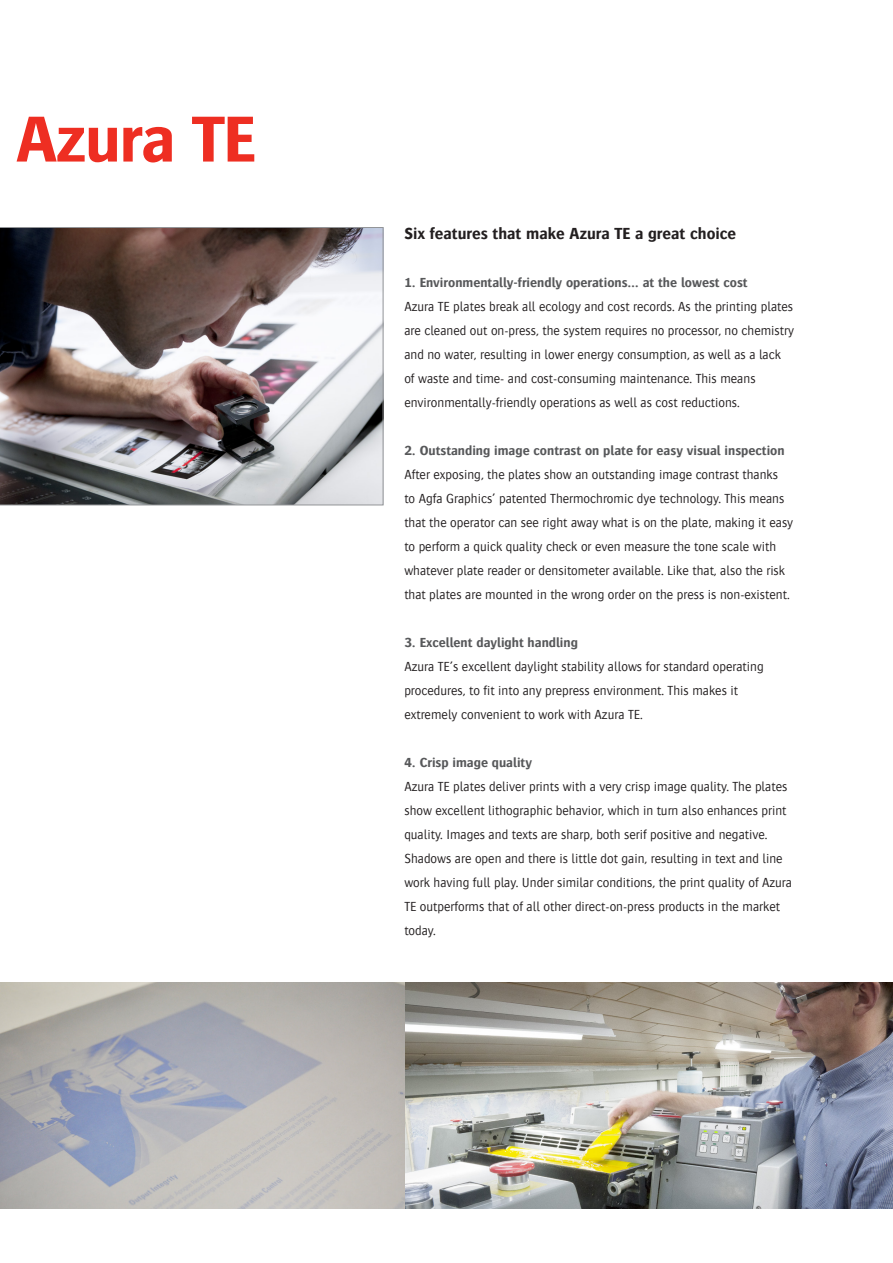
<style>
.page{position:relative;width:893px;height:1263px;background:#fff}
.page>*{position:absolute;margin:0;border:0;box-sizing:border-box;transform-origin:0 0}
.t1{font:700 67.5px "Bosis For Agfa";letter-spacing:-.02em;color:#ee2e22}
.t2{font:700 16.5px "Bosis For Agfa";color:#231f20}
.t3{font:300 13.5px/24px "Bosis For Agfa";color:#231f20}
.t4{font:700 13.5px "Bosis For Agfa";color:#57585a}
</style>
<div class="page">
<img style="left:0;top:227px;width:383px;height:278px">
<img style="left:404px;top:982px;width:489px;height:227px">
<svg style="left:0;top:982px;width:404px;height:227px;background:#b3b2b4"></svg>
<p class="t1" style="left:16px;top:102px;width:241px">Azura TE</p>
<p class="t2" style="left:404px;top:225px;width:333px">Six features that make Azura TE a great choice</p>
<p class="t4" style="left:404px;top:275px;width:345px">1. Environmentally-friendly operations… at the lowest cost</p>
<p class="t3" style="left:404px;top:295px;width:391px">Azura TE plates break all ecology and cost records. As the printing plates are cleaned out on-press, the system requires no processor, no chemistry and no water, resulting in lower energy consumption, as well as a lack of waste and time- and cost-consuming maintenance. This means environmentally-friendly operations as well as cost reductions.</p>
<p class="t4" style="left:404px;top:443px;width:382px">2. Outstanding image contrast on plate for easy visual inspection</p>
<p class="t3" style="left:404px;top:463px;width:390px">After exposing, the plates show an outstanding image contrast thanks<br>to Agfa Graphics’ patented Thermochromic dye technology. This means that the operator can see right away what is on the plate, making it easy to perform a quick quality check or even measure the tone scale with whatever plate reader or densitometer available. Like that, also the risk that plates are mounted in the wrong order on the press is non-existent.</p>
<p class="t4" style="left:404px;top:635px;width:175px">3. Excellent daylight handling</p>
<p class="t3" style="left:404px;top:655px;width:361px">Azura TE’s excellent daylight stability allows for standard operating procedures, to fit into any prepress environment. This makes it extremely convenient to work with Azura TE.</p>
<p class="t4" style="left:404px;top:755px;width:129px">4. Crisp image quality</p>
<p class="t3" style="left:404px;top:775px;width:389px">Azura TE plates deliver prints with a very crisp image quality. The plates show excellent lithographic behavior, which in turn also enhances print quality. Images and texts are sharp, both serif positive and negative.<br>Shadows are open and there is little dot gain, resulting in text and line work having full play. Under similar conditions, the print quality of Azura TE outperforms that of all other direct-on-press products in the market today.</p>
</div>
